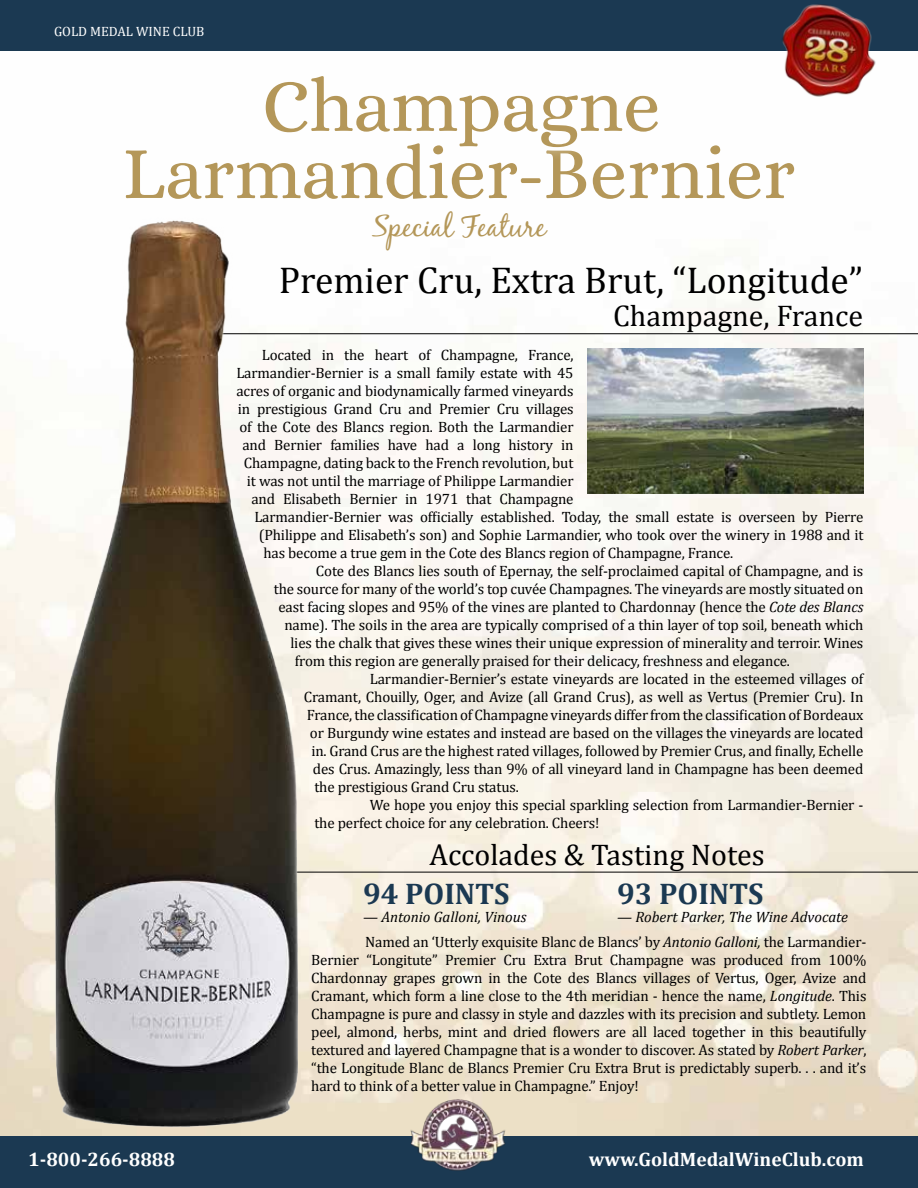
<style>
.page{position:relative;width:918px;height:1188px;background:#fff}
.page>*{position:absolute;margin:0;border:0;box-sizing:border-box;transform-origin:0 0}
.t1{font:75px "Alice";color:#b49759}
.t2{font:37.5px "Cambria";color:#000}
.t3{font:30px "Cambria";color:#000}
.t4{font:700 30px "Cambria";color:#1b3952}
.t5{font:30px "Black Jack";color:#b49759}
.t6{font:700 19.5px "Cambria";color:#fff}
.t7{font:15px/18px "Cambria";letter-spacing:-.01em;color:#000}
.t8{font:italic 15px "Cambria";color:#000}
.t9{font:13.5px "Cambria";color:#fff}
.s1{font-style:italic}
</style>
<div class="page">
<img style="left:0;top:265px;width:918px;height:872px">
<div style="left:0;top:0;width:918px;height:51px;background:#1b3952"></div>
<div style="left:0;top:1137px;width:918px;height:51px;background:#1b3952"></div>
<hr style="left:208px;top:333px;width:710px;height:1px;background:#000">
<img style="left:398px;top:1100px;width:122px;height:71px">
<img style="left:782px;top:4px;width:94px;height:93px">
<hr style="left:208px;top:872px;width:710px;height:1px;background:#000">
<img style="left:43px;top:220px;width:268px;height:917px">
<img style="left:587px;top:349px;width:277px;height:145px">
<p class="t9" style="left:54px;top:23px;width:152px">GOLD MEDAL WINE CLUB</p>
<h1 class="t1" style="left:262px;top:66px;width:400px">Champagne</h1>
<h1 class="t1" style="left:123px;top:133px;width:674px">Larmandier-Bernier</h1>
<h3 class="t5" style="left:372px;top:208px;width:175px">Special Feature</h3>
<h2 class="t2" style="left:279px;top:258px;width:586px">Premier Cru, Extra Brut, “Longitude”</h2>
<h3 class="t3" style="left:613px;top:298px;width:251px">Champagne, France</h3>
<p class="t7" style="left:262px;top:346px;width:313px">Located in the heart of Champagne, France,</p>
<p class="t7" style="left:236px;top:364px;width:339px">Larmandier-Bernier is a small family estate with 45</p>
<p class="t7" style="left:236px;top:382px;width:339px">acres of organic and biodynamically farmed vineyards</p>
<p class="t7" style="left:238px;top:400px;width:337px">in prestigious Grand Cru and Premier Cru villages</p>
<p class="t7" style="left:239px;top:418px;width:336px">of the Cote des Blancs region. Both the Larmandier</p>
<p class="t7" style="left:242px;top:436px;width:333px">and Bernier families have had a long history in</p>
<p class="t7" style="left:244px;top:454px;width:331px">Champagne, dating back to the French revolution, but</p>
<p class="t7" style="left:247px;top:472px;width:328px">it was not until the marriage of Philippe Larmandier</p>
<p class="t7" style="left:251px;top:490px;width:324px">and Elisabeth Bernier in 1971 that Champagne</p>
<p class="t7" style="left:254px;top:508px;width:611px">Larmandier-Bernier was officially established. Today, the small estate is overseen by Pierre</p>
<p class="t7" style="left:259px;top:526px;width:606px">(Philippe and Elisabeth’s son) and Sophie Larmandier, who took over the winery in 1988 and it</p>
<p class="t7" style="left:263px;top:544px;width:471px">has become a true gem in the Cote des Blancs region of Champagne, France.</p>
<p class="t7" style="left:316px;top:562px;width:549px">Cote des Blancs lies south of Epernay, the self-proclaimed capital of Champagne, and is</p>
<p class="t7" style="left:274px;top:580px;width:591px">the source for many of the world’s top cuvée Champagnes. The vineyards are mostly situated on</p>
<p class="t7" style="left:278px;top:598px;width:587px">east facing slopes and 95% of the vines are planted to Chardonnay (hence the <span class="s1">Cote des Blancs</span></p>
<p class="t7" style="left:284px;top:616px;width:581px">name). The soils in the area are typically comprised of a thin layer of top soil, beneath which</p>
<p class="t7" style="left:290px;top:634px;width:574px">lies the chalk that gives these wines their unique expression of minerality and terroir. Wines</p>
<p class="t7" style="left:295px;top:652px;width:497px">from this region are generally praised for their delicacy, freshness and elegance.</p>
<p class="t7" style="left:370px;top:670px;width:495px">Larmandier-Bernier’s estate vineyards are located in the esteemed villages of</p>
<p class="t7" style="left:304px;top:688px;width:561px">Cramant, Chouilly, Oger, and Avize (all Grand Crus), as well as Vertus (Premier Cru). In</p>
<p class="t7" style="left:307px;top:706px;width:558px">France, the classification of Champagne vineyards differ from the classification of Bordeaux</p>
<p class="t7" style="left:310px;top:724px;width:555px">or Burgundy wine estates and instead are based on the villages the vineyards are located</p>
<p class="t7" style="left:311px;top:742px;width:554px">in. Grand Crus are the highest rated villages, followed by Premier Crus, and finally, Echelle</p>
<p class="t7" style="left:313px;top:760px;width:552px">des Crus. Amazingly, less than 9% of all vineyard land in Champagne has been deemed</p>
<p class="t7" style="left:314px;top:778px;width:206px">the prestigious Grand Cru status.</p>
<p class="t7" style="left:370px;top:796px;width:495px">We hope you enjoy this special sparkling selection from Larmandier-Bernier -</p>
<p class="t7" style="left:314px;top:814px;width:286px">the perfect choice for any celebration. Cheers!</p>
<h3 class="t3" style="left:430px;top:837px;width:337px">Accolades &amp; Tasting Notes</h3>
<h3 class="t4" style="left:363px;top:873px;width:148px">94 POINTS</h3>
<p class="t8" style="left:363px;top:907px;width:165px">— Antonio Galloni, Vinous</p>
<h3 class="t4" style="left:617px;top:873px;width:148px">93 POINTS</h3>
<p class="t7" style="left:365px;top:905px;width:503px;line-height:24.5px;text-indent:252px"><span class="s1">— Robert Parker, The Wine Advocate<br></span>Named an ‘Utterly exquisite Blanc de Blancs’ by <span class="s1">Antonio Galloni,</span> the Larmandier-</p>
<p class="t7" style="left:311px;top:950px;width:557px;text-align:justify">Bernier “Longitute” Premier Cru Extra Brut Champagne was produced from 100% Chardonnay grapes grown in the Cote des Blancs villages of Vertus, Oger, Avize and Cramant, which form a line close to the 4th meridian - hence the name, <span class="s1">Longitude</span>. This Champagne is pure and classy in style and dazzles with its precision and subtlety. Lemon peel, almond, herbs, mint and dried flowers are all laced together in this beautifully textured and layered Champagne that is a wonder to discover. As stated by <span class="s1">Robert Parker</span>, “the Longitude Blanc de Blancs Premier Cru Extra Brut is predictably superb. . . and it’s hard to think of a better value in Champagne.” Enjoy!</p>
<h3 class="t6" style="left:28px;top:1146px;width:148px">1-800-266-8888</h3>
<h3 class="t6" style="left:589px;top:1146px;width:277px">www.GoldMedalWineClub.com</h3>
</div>
